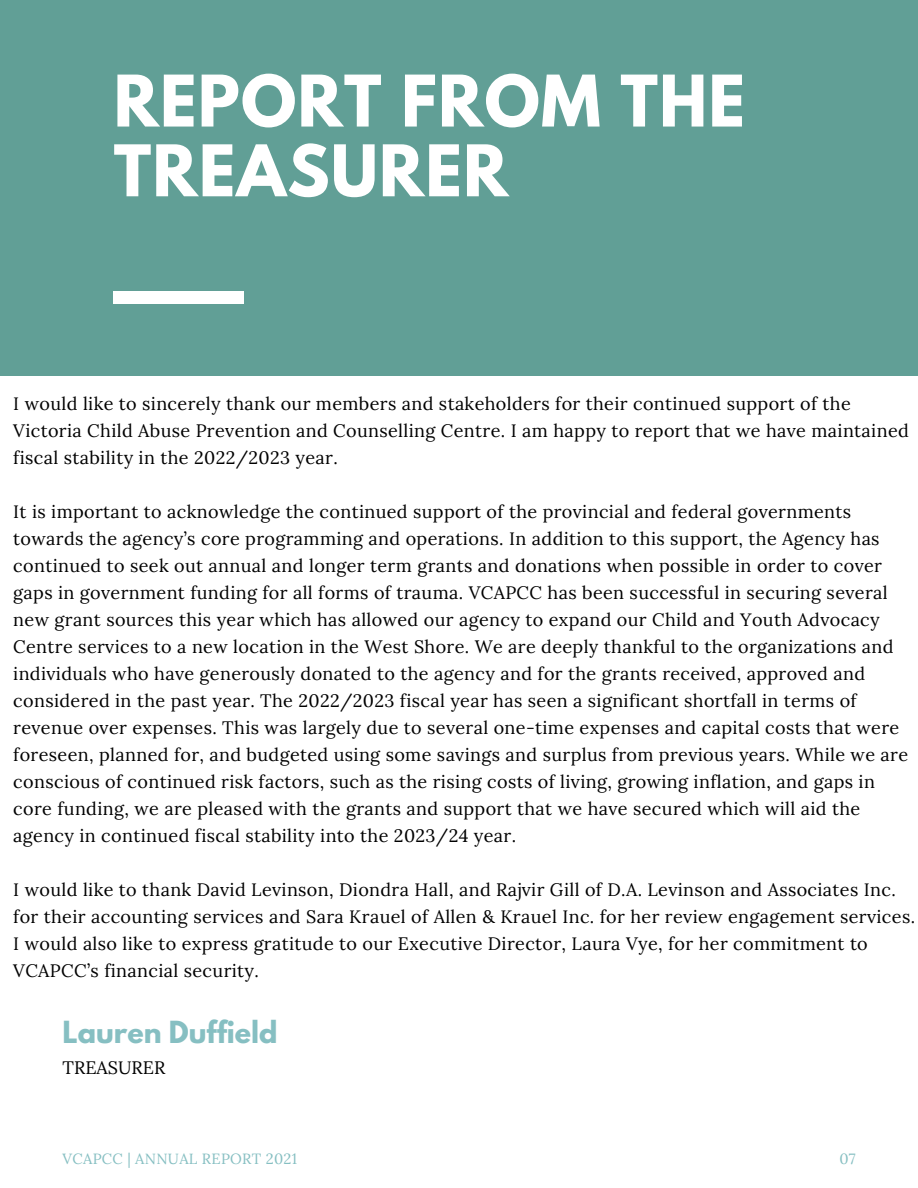
<style>
.page{position:relative;width:918px;height:1188px;background:#fff}
.page>*{position:absolute;margin:0;border:0;box-sizing:border-box;transform-origin:0 0}
.t1{font:700 63px/69.8px "League Spartan";letter-spacing:.02em;color:#fff}
.t2{font:700 27px "League Spartan";color:#86bfc2}
.t3{font:18px/27px "Lora";letter-spacing:.02em;color:#000}
.t4{font:18px "Lora";color:#000}
.t5{font:14.85px "Lora";letter-spacing:.02em;color:#86bfc2}
</style>
<div class="page">
<div style="left:0;top:0;width:918px;height:376px;background:#619f96"></div>
<div style="left:114px;top:291px;width:130px;height:12px;background:#fff"></div>
<p class="t1" style="left:114px;top:74px;width:633px">REPORT FROM THE<br>TREASURER</p>
<p class="t3" style="left:13px;top:390px;width:897px">I would like to sincerely thank our members and stakeholders for their continued support of the<br>Victoria Child Abuse Prevention and Counselling Centre. I am happy to report that we have maintained fiscal stability in the 2022/2023 year.</p>
<p class="t3" style="left:13px;top:498px;width:896px">It is important to acknowledge the continued support of the provincial and federal governments towards the agency’s core programming and operations. In addition to this support, the Agency has continued to seek out annual and longer term grants and donations when possible in order to cover gaps in government funding for all forms of trauma. VCAPCC has been successful in securing several new grant sources this year which has allowed our agency to expand our Child and Youth Advocacy Centre services to a new location in the West Shore. We are deeply thankful to the organizations and individuals who have generously donated to the agency and for the grants received, approved and considered in the past year. The 2022/2023 fiscal year has seen a significant shortfall in terms of revenue over expenses. This was largely due to several one-time expenses and capital costs that were foreseen, planned for, and budgeted using some savings and surplus from previous years. While we are conscious of continued risk factors, such as the rising costs of living, growing inflation, and gaps in core funding, we are pleased with the grants and support that we have secured which will aid the agency in continued fiscal stability into the 2023/24 year.</p>
<p class="t3" style="left:13px;top:876px;width:903px">I would like to thank David Levinson, Diondra Hall, and Rajvir Gill of D.A. Levinson and Associates Inc. for their accounting services and Sara Krauel of Allen &amp; Krauel Inc. for her review engagement services.<br>I would also like to express gratitude to our Executive Director, Laura Vye, for her commitment to VCAPCC’s financial security.</p>
<p class="t2" style="left:63px;top:1019px;width:217px">Lauren Duffield</p>
<p class="t4" style="left:63px;top:1056px;width:104px">TREASURER</p>
<p class="t5" style="left:63px;top:1149px;width:236px">VCAPCC | ANNUAL REPORT 2021</p>
<p class="t5" style="left:839px;top:1149px;width:18px">07</p>
</div>
